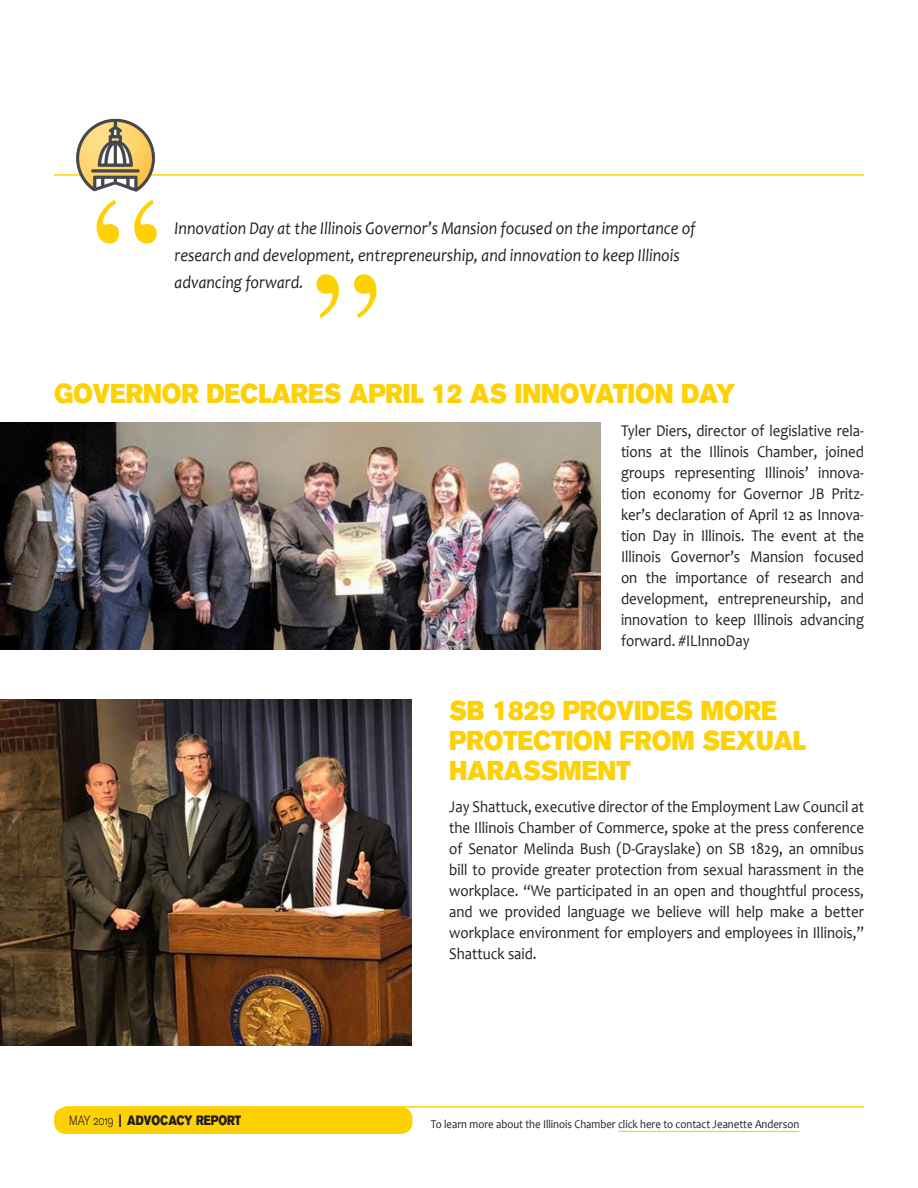
<style>
.page{position:relative;width:918px;height:1188px;background:#fff}
.page>*{position:absolute;margin:0;border:0;box-sizing:border-box;transform-origin:0 0}
.Advocacy-text{font:27px/30px "Akzidenz Grotesk BQ Super";color:#fed105;scale:.9 1}
.Advocacy-text-2{font:italic 18px/27px "Candara";color:#231f20;scale:.9 1}
.Advocacy-text-3{font:16.5px/21px "Candara";color:#231f20;text-align:justify;scale:.9 1}
.t1{font:13.5px "Akzidenz Grotesk BQ Super";color:#231f20;scale:.8 1}
.Advocacy-text-4{font:12px "Candara";color:#231f20;scale:.9 1}
.s1{font-family:"Akzidenz Grotesk BQ Light Os F"}
</style>
<div class="page">
<hr style="left:54px;top:174px;width:810px;height:2px;background:#fed105">
<img style="left:72px;top:118px;width:86px;height:74px">
<svg style="left:97px;top:200px;width:60px;height:43px"></svg>
<svg style="left:316px;top:274px;width:61px;height:44px"></svg>
<div style="left:54px;top:1107px;width:359px;height:27px;background:#fed105;border-radius:12px"></div>
<hr style="left:618px;top:1131px;width:181px;height:1px;background:#fed105">
<hr style="left:65px;top:1106px;width:799px;height:2px;background:#fed105">
<img style="left:0;top:422px;width:600px;height:227px">
<img style="left:0;top:699px;width:412px;height:346px">
<p class="Advocacy-text-2" style="left:175px;top:214px;width:580px">Innovation Day at the Illinois Governor’s Mansion focused on the importance of research and development, entrepreneurship, and innovation to keep Illinois advancing forward.</p>
<p class="Advocacy-text" style="left:54px;top:379px;width:759px">GOVERNOR DECLARES APRIL 12 AS INNOVATION DAY</p>
<p class="Advocacy-text-3" style="left:621px;top:420px;width:272px">Tyler Diers, director of legislative rela&shy;tions at the Illinois Chamber, joined groups representing Illinois’ innova&shy;tion economy for Governor JB Pritz&shy;ker’s declaration of April 12 as Innova&shy;tion Day in Illinois. The event at the Illinois Governor’s Mansion focused on the importance of research and development, entrepreneurship, and innovation to keep Illinois advancing forward. #ILInnoDay</p>
<p class="Advocacy-text" style="left:449px;top:696px;width:398px">SB 1829 PROVIDES MORE<br>PROTECTION FROM SEXUAL<br>HARASSMENT</p>
<p class="Advocacy-text-3" style="left:449px;top:796px;width:462px">Jay Shattuck, executive director of the Employment Law Council at the Illinois Chamber of Commerce, spoke at the press conference of Senator Melinda Bush (D-Grayslake) on SB 1829, an omnibus bill to provide greater protection from sexual harassment in the workplace. “We participated in an open and thoughtful process, and we provided language we believe will help make a better workplace environment for employers and employees in Illinois,” Shattuck said.</p>
<p class="t1" style="left:69px;top:1113px;width:216px"><span class="s1">MAY 2019</span> | ADVOCACY REPORT</p>
<p class="Advocacy-text-4" style="left:431px;top:1117px;width:411px">To learn more about the Illinois Chamber click here to contact Jeanette Anderson</p>
</div>
